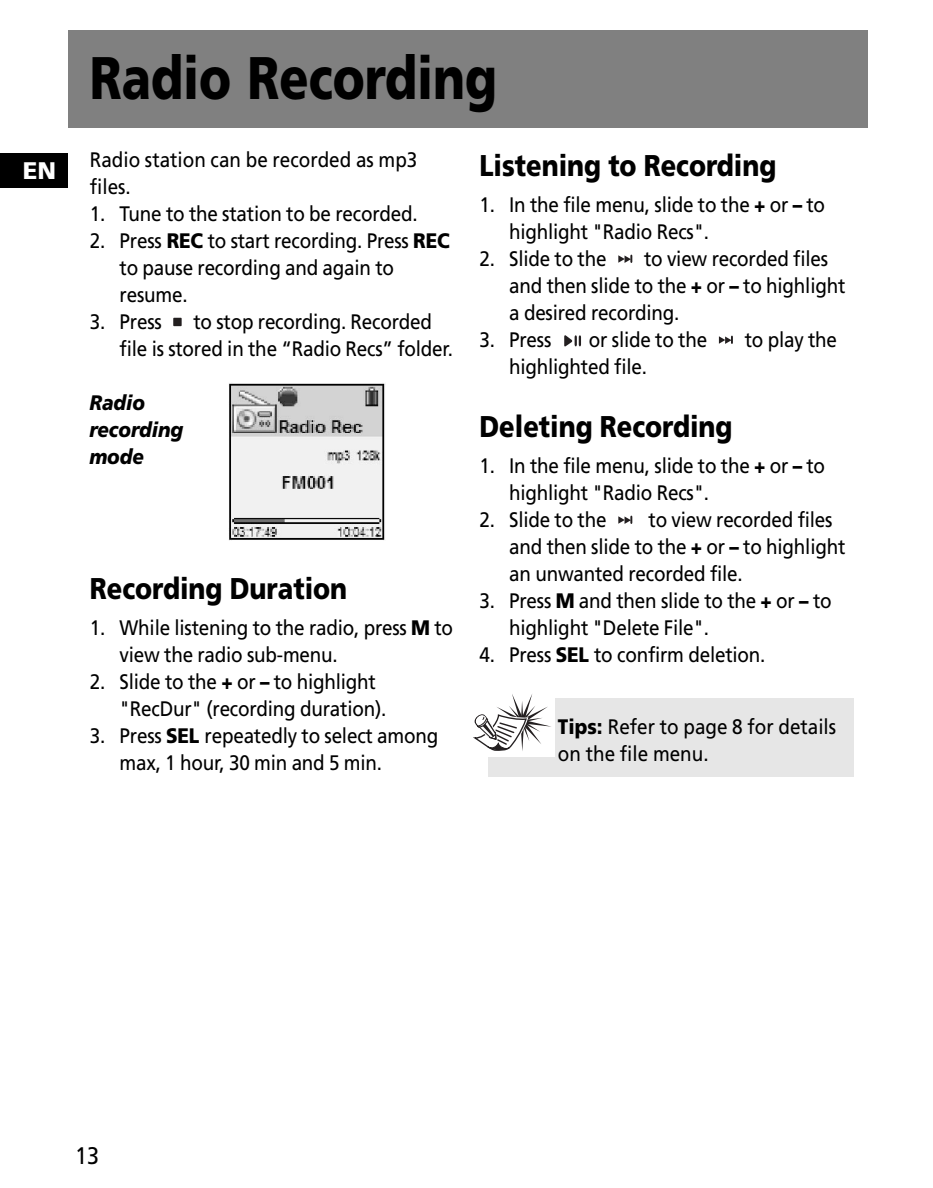
<style>
.page{position:relative;width:933px;height:1188px;background:#fff}
.page>*{position:absolute;margin:0;border:0;box-sizing:border-box;transform-origin:0 0}
.t1{font:900 60px "Frutiger";color:#000;scale:.8 1}
.t2{font:900 30px "Frutiger";color:#000;scale:.85 1}
.t3{font:900 24px "Frutiger";color:#fff}
.t4{font:24px "Frutiger";color:#000;scale:.9 1}
.t5{font:21px/27px "Frutiger";letter-spacing:-.01em;color:#000;scale:.9 1}
.t6{font:italic 900 21px/27px "Frutiger";color:#000;scale:.9 1}
.s1{font-weight:900}
</style>
<div class="page">
<div style="left:68px;top:30px;width:799px;height:98px;background:#808080"></div>
<div style="left:0;top:154px;width:68px;height:34px;background:#000"></div>
<svg style="left:618px;top:516px;width:14px;height:8px"></svg>
<svg style="left:719px;top:336px;width:14px;height:8px"></svg>
<svg style="left:564px;top:335px;width:17px;height:12px"></svg>
<svg style="left:618px;top:255px;width:14px;height:8px"></svg>
<div style="left:173px;top:318px;width:9px;height:8px;background:#231f20"></div>
<img style="left:229px;top:383px;width:157px;height:157px">
<div style="left:488px;top:698px;width:366px;height:78px;background:#e6e6e6"></div>
<div style="left:468px;top:690px;width:87px;height:67px;background:#fff"></div>
<svg style="left:473px;top:694px;width:78px;height:57px"></svg>
<p class="t3" style="left:23px;top:161px;width:35px">EN</p>
<h1 class="t1" style="left:90px;top:54px;width:511px">Radio Recording</h1>
<p class="t5" style="left:90px;top:148px;width:366px">Radio station can be recorded as mp3 files.</p>
<p class="t5" style="left:90px;top:202px;width:366px">1. Tune to the station to be recorded.</p>
<p class="t5" style="left:120px;top:229px;width:368px;text-indent:-30px">2. Press <span class="s1">REC</span> to start recording. Press <span class="s1">REC </span>to pause recording and again to resume.</p>
<p class="t5" style="left:90px;top:310px;width:81px">3. Press</p>
<h2 class="t2" style="left:479px;top:154px;width:351px">Listening to Recording</h2>
<p class="t5" style="left:509px;top:193px;width:353px;text-indent:-30px">1. In the file menu, slide to the <span class="s1">+</span> or <span class="s1">–</span> to highlight "Radio Recs".</p>
<p class="t5" style="left:479px;top:247px;width:143px">2. Slide to the</p>
<p class="t5" style="left:509px;top:247px;width:375px;text-indent:135px">to view recorded files and then slide to the <span class="s1">+</span> or <span class="s1">–</span> to highlight a desired recording.</p>
<p class="t5" style="left:479px;top:328px;width:81px">3. Press</p>
<p class="t5" style="left:589px;top:328px;width:133px">or slide to the</p>
<p class="t5" style="left:745px;top:328px;width:104px">to play the</p>
<p class="t5" style="left:509px;top:355px;width:155px">highlighted file.</p>
<h2 class="t2" style="left:479px;top:415px;width:299px">Deleting Recording</h2>
<p class="t5" style="left:509px;top:454px;width:353px;text-indent:-30px">1. In the file menu, slide to the <span class="s1">+</span> or <span class="s1">–</span> to highlight "Radio Recs".</p>
<p class="t5" style="left:479px;top:508px;width:143px">2. Slide to the</p>
<p class="t5" style="left:120px;top:310px;width:372px;text-indent:74px">to stop recording. Recorded file is stored in the “Radio Recs” folder.</p>
<p class="t6" style="left:89px;top:391px;width:106px">Radio recording mode</p>
<p class="t5" style="left:509px;top:508px;width:375px;text-indent:139px">to view recorded files and then slide to the <span class="s1">+</span> or <span class="s1">–</span> to highlight an unwanted recorded file.</p>
<p class="t5" style="left:509px;top:589px;width:360px;text-indent:-30px">3. Press <span class="s1">M</span> and then slide to the <span class="s1">+</span> or <span class="s1">–</span> to highlight "Delete File".</p>
<p class="t5" style="left:479px;top:643px;width:319px">4. Press <span class="s1">SEL</span> to confirm deletion.</p>
<h2 class="t2" style="left:90px;top:577px;width:304px">Recording Duration</h2>
<p class="t5" style="left:120px;top:616px;width:372px;text-indent:-30px">1. While listening to the radio, press <span class="s1">M</span> to view the radio sub-menu.</p>
<p class="t5" style="left:120px;top:670px;width:298px;text-indent:-30px">2. Slide to the <span class="s1">+</span> or <span class="s1">–</span> to highlight "RecDur" (recording duration).</p>
<p class="t5" style="left:120px;top:724px;width:356px;text-indent:-30px">3. Press <span class="s1">SEL</span> repeatedly to select among max, 1 hour, 30 min and 5 min.</p>
<p class="t5" style="left:558px;top:715px;width:311px"><span class="s1">Tips:</span> Refer to page 8 for details on the file menu.</p>
<p class="t4" style="left:75px;top:1146px;width:28px">13</p>
</div>
